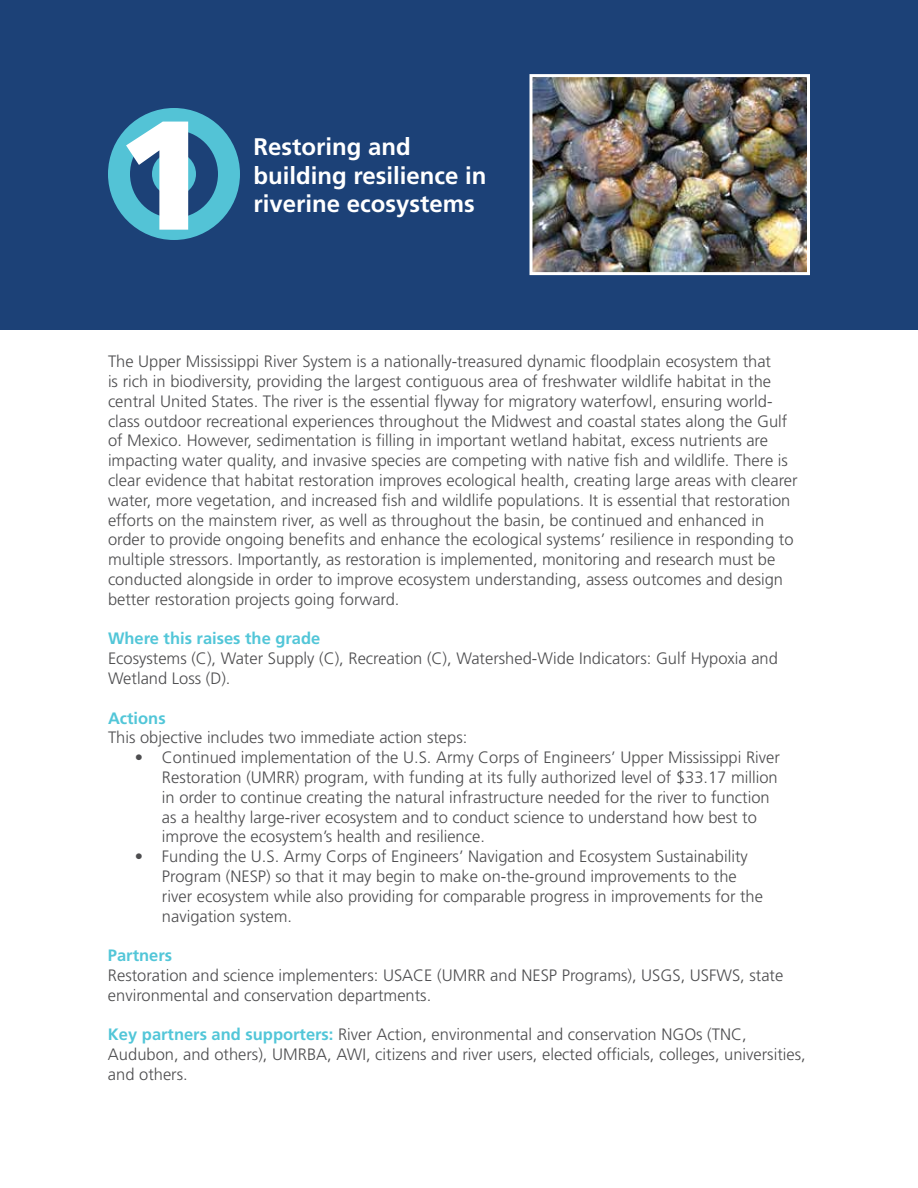
<style>
.page{position:relative;width:918px;height:1188px;background:#fff}
.page>*{position:absolute;margin:0;border:0;box-sizing:border-box;transform-origin:0 0}
.t1{font:700 24px/28.8px "Frutiger LT Std";color:#fff}
.t2{font:300 16.5px/19.8px "Frutiger LT Std";color:#4d4d4f}
.t3{font:700 16.5px "Frutiger LT Std";color:#52c6d8}
.s1{font-weight:700;color:#52c6d8}
</style>
<div class="page">
<div style="left:0;top:0;width:918px;height:330px;background:#1c4177"></div>
<svg style="left:108px;top:108px;width:132px;height:132px"></svg>
<img style="left:534px;top:78px;width:272px;height:193px">
<div style="left:530px;top:74px;width:280px;height:201px;border:3px solid #fff"></div>
<h1 class="t1" style="left:254px;top:132px;width:234px">Restoring and building resilience in riverine ecosystems</h1>
<p class="t2" style="left:108px;top:352px;width:691px">The Upper Mississippi River System is a nationally-treasured dynamic floodplain ecosystem that<br>is rich in biodiversity, providing the largest contiguous area of freshwater wildlife habitat in the central United States. The river is the essential flyway for migratory waterfowl, ensuring world&shy;class outdoor recreational experiences throughout the Midwest and coastal states along the Gulf of Mexico. However, sedimentation is filling in important wetland habitat, excess nutrients are impacting water quality, and invasive species are competing with native fish and wildlife. There is clear evidence that habitat restoration improves ecological health, creating large areas with clearer water, more vegetation, and increased fish and wildlife populations. It is essential that restoration efforts on the mainstem river, as well as throughout the basin, be continued and enhanced in order to provide ongoing benefits and enhance the ecological systems’ resilience in responding to multiple stressors. Importantly, as restoration is implemented, monitoring and research must be conducted alongside in order to improve ecosystem understanding, assess outcomes and design better restoration projects going forward.</p>
<p class="t3" style="left:108px;top:629px;width:214px">Where this raises the grade</p>
<p class="t2" style="left:108px;top:649px;width:671px">Ecosystems (C), Water Supply (C), Recreation (C), Watershed-Wide Indicators: Gulf Hypoxia and<br>Wetland Loss (D).</p>
<p class="t3" style="left:108px;top:708px;width:59px">Actions</p>
<p class="t2" style="left:108px;top:728px;width:361px">This objective includes two immediate action steps:</p>
<p class="t2" style="left:162px;top:748px;width:619px;text-indent:-27px">• Continued implementation of the U.S. Army Corps of Engineers’ Upper Mississippi River Restoration (UMRR) program, with funding at its fully authorized level of $33.17 million in order to continue creating the natural infrastructure needed for the river to function as a healthy large-river ecosystem and to conduct science to understand how best to improve the ecosystem’s health and resilience.</p>
<p class="t2" style="left:162px;top:847px;width:603px;text-indent:-27px">• Funding the U.S. Army Corps of Engineers’ Navigation and Ecosystem Sustainability Program (NESP) so that it may begin to make on-the-ground improvements to the river ecosystem while also providing for comparable progress in improvements for the navigation system.</p>
<p class="t3" style="left:108px;top:946px;width:66px">Partners</p>
<p class="t2" style="left:108px;top:966px;width:677px">Restoration and science implementers: USACE (UMRR and NESP Programs), USGS, USFWS, state environmental and conservation departments.</p>
<p class="t2" style="left:108px;top:1025px;width:699px"><span class="s1">Key partners and supporters:</span> River Action, environmental and conservation NGOs (TNC,<br>Audubon, and others), UMRBA, AWI, citizens and river users, elected officials, colleges, universities, and others.</p>
</div>
